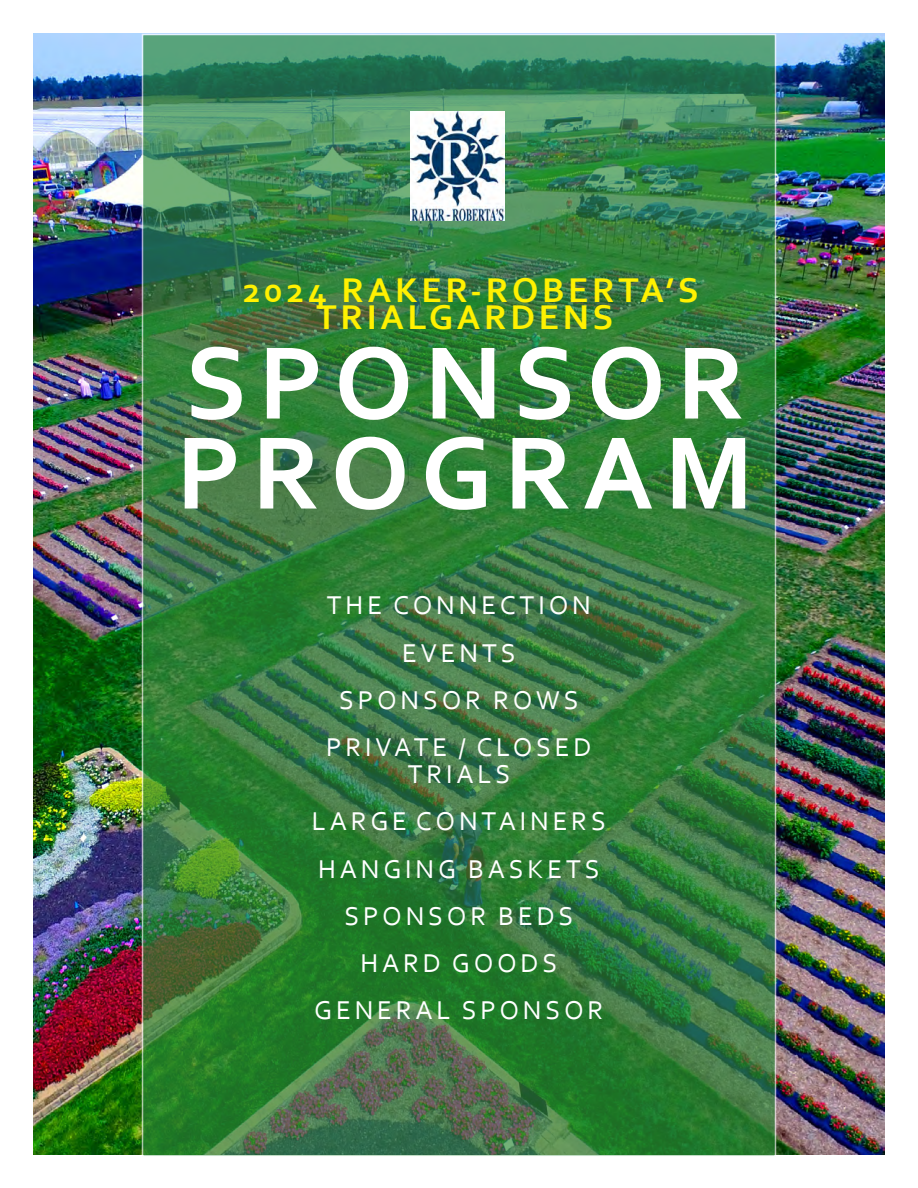
<style>
.page{position:relative;width:918px;height:1188px;background:#fff}
.page>*{position:absolute;margin:0;border:0;box-sizing:border-box;transform-origin:0 0}
.t1{font:700 108px/90px "Corbel";letter-spacing:.1em;color:#fff}
.t2{font:700 36px/27px "Corbel";letter-spacing:.1em;color:#fff101;text-align:center}
.t3{font:27px/27px "Corbel";letter-spacing:.14em;color:#fff;text-align:center}
</style>
<div class="page">
<img style="left:34px;top:34px;width:850px;height:1120px">
<img style="left:142px;top:34px;width:634px;height:1122px">
<img style="left:410px;top:112px;width:95px;height:109px">
<p class="t2" style="left:243px;top:275px;width:457px">2024 RAKER-ROBERTA’S<br>TRIALGARDENS</p>
<p class="t1" style="left:176px;top:335px;width:579px">SPONSOR<br>PROGRAM</p>
<p class="t3" style="left:327px;top:591px;width:266px">THE CONNECTION</p>
<p class="t3" style="left:402px;top:638px;width:115px">EVENTS</p>
<p class="t3" style="left:339px;top:686px;width:241px">SPONSOR ROWS</p>
<p class="t3" style="left:326px;top:733px;width:267px">PRIVATE / CLOSED<br>TRIALS</p>
<p class="t3" style="left:312px;top:807px;width:295px">LARGE CONTAINERS</p>
<p class="t3" style="left:318px;top:854px;width:283px">HANGING BASKETS</p>
<p class="t3" style="left:345px;top:902px;width:230px">SPONSOR BEDS</p>
<p class="t3" style="left:361px;top:949px;width:198px">HARD GOODS</p>
<p class="t3" style="left:314px;top:996px;width:291px">GENERAL SPONSOR</p>
</div>
